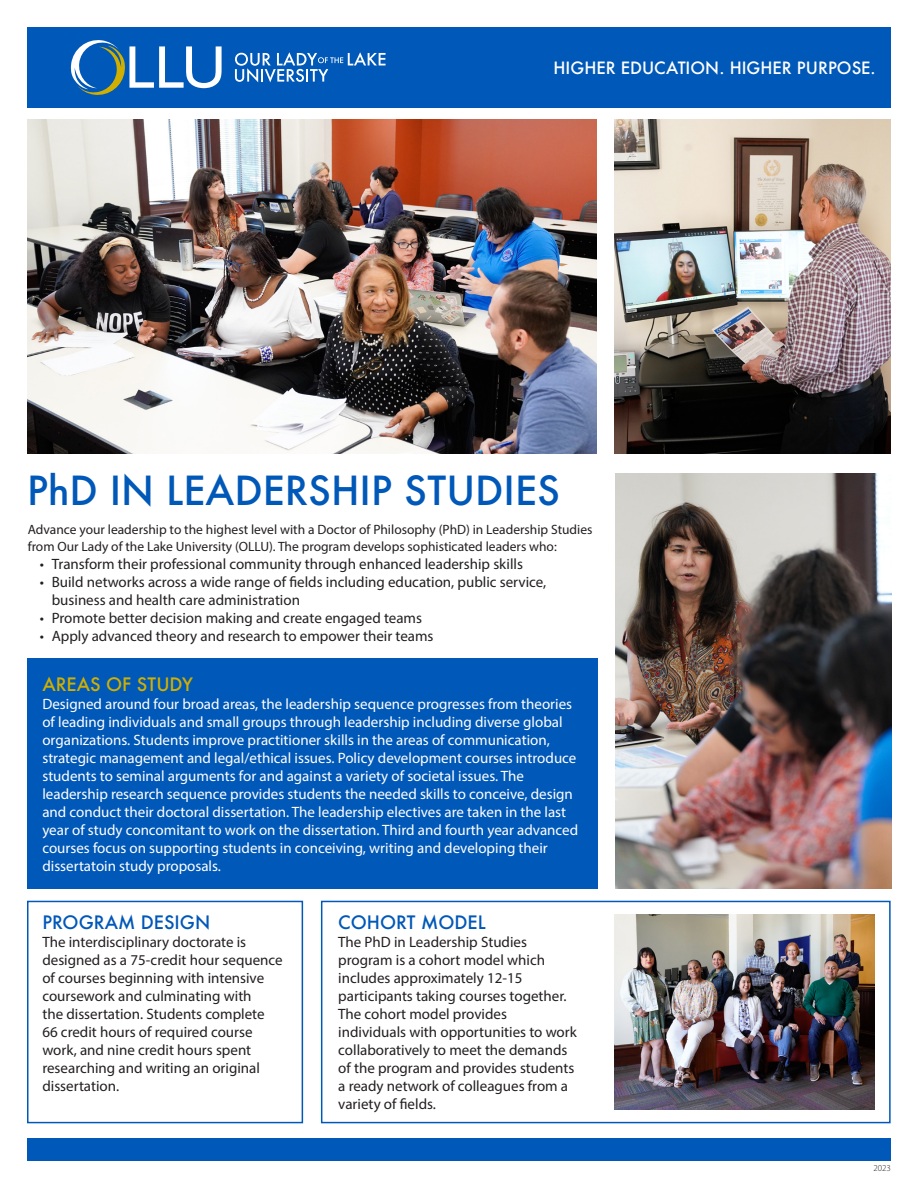
<style>
.page{position:relative;width:918px;height:1188px;background:#fff}
.page>*{position:absolute;margin:0;border:0;box-sizing:border-box;transform-origin:0 0}
.t1{font:500 39px "Futura";color:#0058b8}
.Bulleted_list{font:500 18px "Futura";color:#0058b8}
.t2{font:500 18px "Futura";color:#d0af00}
.t3{font:500 16.5px "Futura";color:#fff}
.Bulleted_list-2{font:15px/18px "Myriad Pro";color:#231f20}
.t4{font:15px/18px "Myriad Pro";color:#fff}
.t5{font:13.5px/16.5px "Myriad Pro";color:#231f20}
.t6{font:300 9px "Myriad Pro";color:#231f20}
</style>
<div class="page">
<img style="left:28px;top:119px;width:568px;height:335px">
<div style="left:27px;top:659px;width:570px;height:230px;background:#0058b8"></div>
<div style="left:28px;top:27px;width:863px;height:81px;background:#0058b8"></div>
<svg style="left:71px;top:40px;width:151px;height:55px"></svg>
<svg style="left:235px;top:52px;width:151px;height:30px"></svg>
<div style="left:27px;top:1138px;width:864px;height:23px;background:#0058b8"></div>
<img style="left:615px;top:473px;width:277px;height:416px">
<div style="left:321px;top:901px;width:570px;height:222px;border:2px solid #0058b8"></div>
<div style="left:27px;top:901px;width:276px;height:222px;border:2px solid #0058b8"></div>
<img style="left:614px;top:119px;width:277px;height:335px">
<img style="left:615px;top:914px;width:259px;height:195px">
<p class="t3" style="left:554px;top:57px;width:324px">HIGHER EDUCATION. HIGHER PURPOSE.</p>
<p class="t1" style="left:27px;top:464px;width:534px">PhD IN LEADERSHIP STUDIES</p>
<p class="t5" style="left:28px;top:521px;width:566px">Advance your leadership to the highest level with a Doctor of Philosophy (PhD) in Leadership Studies from Our Lady of the Lake University (OLLU). The program develops sophisticated leaders who:</p>
<p class="Bulleted_list-2" style="left:40px;top:555px;width:485px">• Transform their professional community through enhanced leadership skills</p>
<p class="Bulleted_list-2" style="left:40px;top:573px;width:508px">• Build networks across a wide range of fields including education, public service,</p>
<p class="Bulleted_list-2" style="left:52px;top:591px;width:250px">business and health care administration</p>
<p class="Bulleted_list-2" style="left:40px;top:609px;width:384px">• Promote better decision making and create engaged teams</p>
<p class="Bulleted_list-2" style="left:40px;top:627px;width:395px">• Apply advanced theory and research to empower their teams</p>
<p class="t2" style="left:42px;top:672px;width:152px">AREAS OF STUDY</p>
<p class="t4" style="left:42px;top:694px;width:537px">Designed around four broad areas, the leadership sequence progresses from theories of leading individuals and small groups through leadership including diverse global organizations. Students improve practitioner skills in the areas of communication, strategic management and legal/ethical issues. Policy development courses introduce students to seminal arguments for and against a variety of societal issues. The leadership research sequence provides students the needed skills to conceive, design and conduct their doctoral dissertation. The leadership electives are taken in the last year of study concomitant to work on the dissertation. Third and fourth year advanced courses focus on supporting students in conceiving, writing and developing their dissertatoin study proposals.</p>
<p class="Bulleted_list" style="left:42px;top:910px;width:169px">PROGRAM DESIGN</p>
<p class="Bulleted_list-2" style="left:42px;top:933px;width:242px">The interdisciplinary doctorate is designed as a 75-credit hour sequence of courses beginning with intensive coursework and culminating with<br>the dissertation. Students complete 66 credit hours of required course work, and nine credit hours spent researching and writing an original dissertation.</p>
<p class="Bulleted_list" style="left:338px;top:910px;width:149px">COHORT MODEL</p>
<p class="Bulleted_list-2" style="left:338px;top:933px;width:240px">The PhD in Leadership Studies program is a cohort model which includes approximately 12-15 participants taking courses together.<br>The cohort model provides individuals with opportunities to work collaboratively to meet the demands of the program and provides students a ready network of colleagues from a variety of fields.</p>
<p class="t6" style="left:873px;top:1162px;width:19px">2023</p>
</div>
